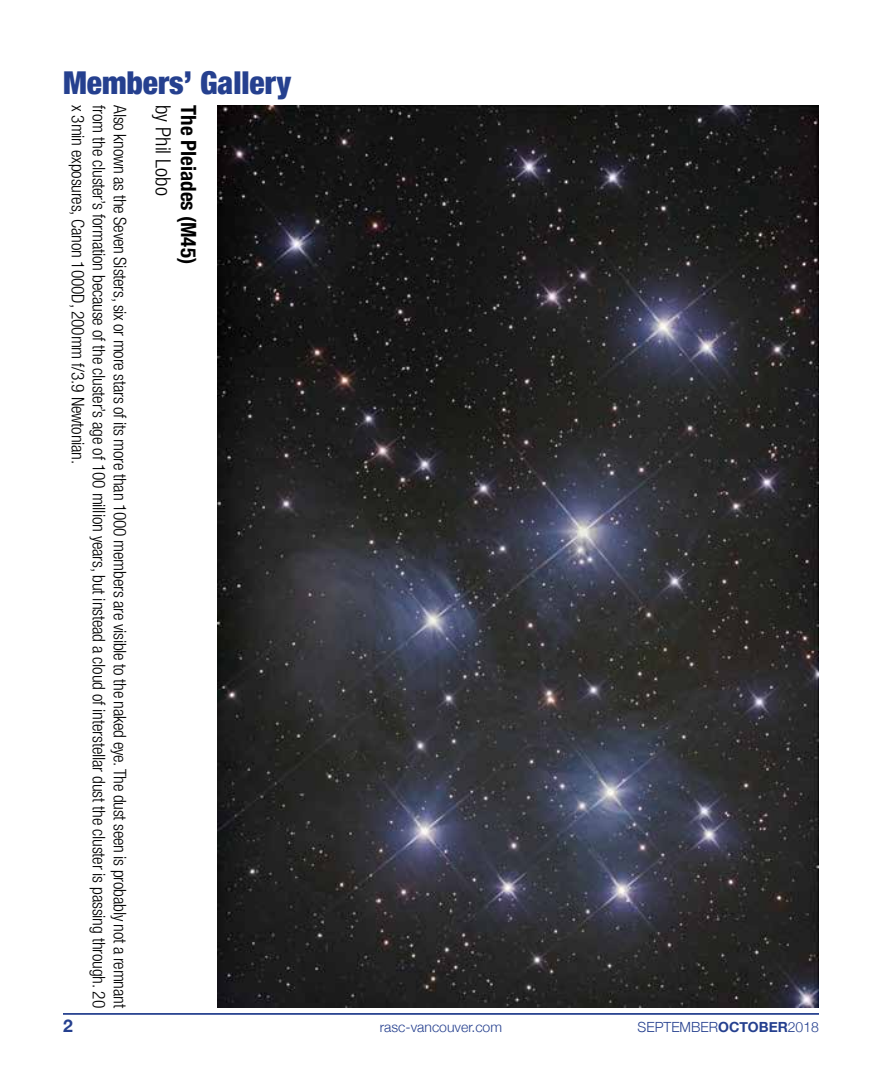
<style>
.page{position:relative;width:882px;height:1071px;background:#fff}
.page>*{position:absolute;margin:0;border:0;box-sizing:border-box;transform-origin:0 0}
.t1{font:900 condensed 31.5px "Helvetica Neue";color:#25408f}
.t2{font:700 condensed 21px "Helvetica Neue";color:#000}
.t3{font:300 condensed 21px "Helvetica Neue LT Std";color:#000}
.t4{font:300 condensed 17.5px "Helvetica Neue LT Std";letter-spacing:-.01em;color:#000}
.t5{font:700 17.5px "Helvetica Neue";color:#25408f}
.t6{font:300 14px "Helvetica Neue";color:#25408f}
.s1{font-weight:700}
</style>
<div class="page">
<hr style="left:63px;top:1013px;width:756px;height:2px;background:#25408f">
<img style="left:217px;top:105px;width:602px;height:903px">
<h1 class="t1" style="left:63px;top:56px;width:230px">Members’ Gallery</h1>
<p class="t4" style="left:88px;top:105px;width:361px;rotate:90deg">x 3min exposures, Canon 1000D, 200mm f/3.9 Newtonian.</p>
<p class="t4" style="left:109px;top:105px;width:904px;rotate:90deg">from the cluster’s formation because of the cluster’s age of 100 million years, but instead a cloud of interstellar dust the cluster is passing through. 20</p>
<p class="t4" style="left:130px;top:105px;width:905px;rotate:90deg">Also known as the Seven Sisters, six or more stars of its more than 1000 members are visible to the naked eye. The dust seen is probably not a remnant</p>
<p class="t3" style="left:175px;top:105px;width:92px;rotate:90deg">by Phil Lobo</p>
<p class="t2" style="left:206px;top:105px;width:160px;rotate:90deg">The Pleiades (M45)</p>
<p class="t5" style="left:63px;top:1012px;width:11px">2</p>
<p class="t6" style="left:380px;top:1016px;width:124px">rasc-vancouver.com</p>
<p class="t6" style="left:638px;top:1016px;width:183px">SEPTEMBER<span class="s1">OCTOBER</span>2018</p>
</div>
